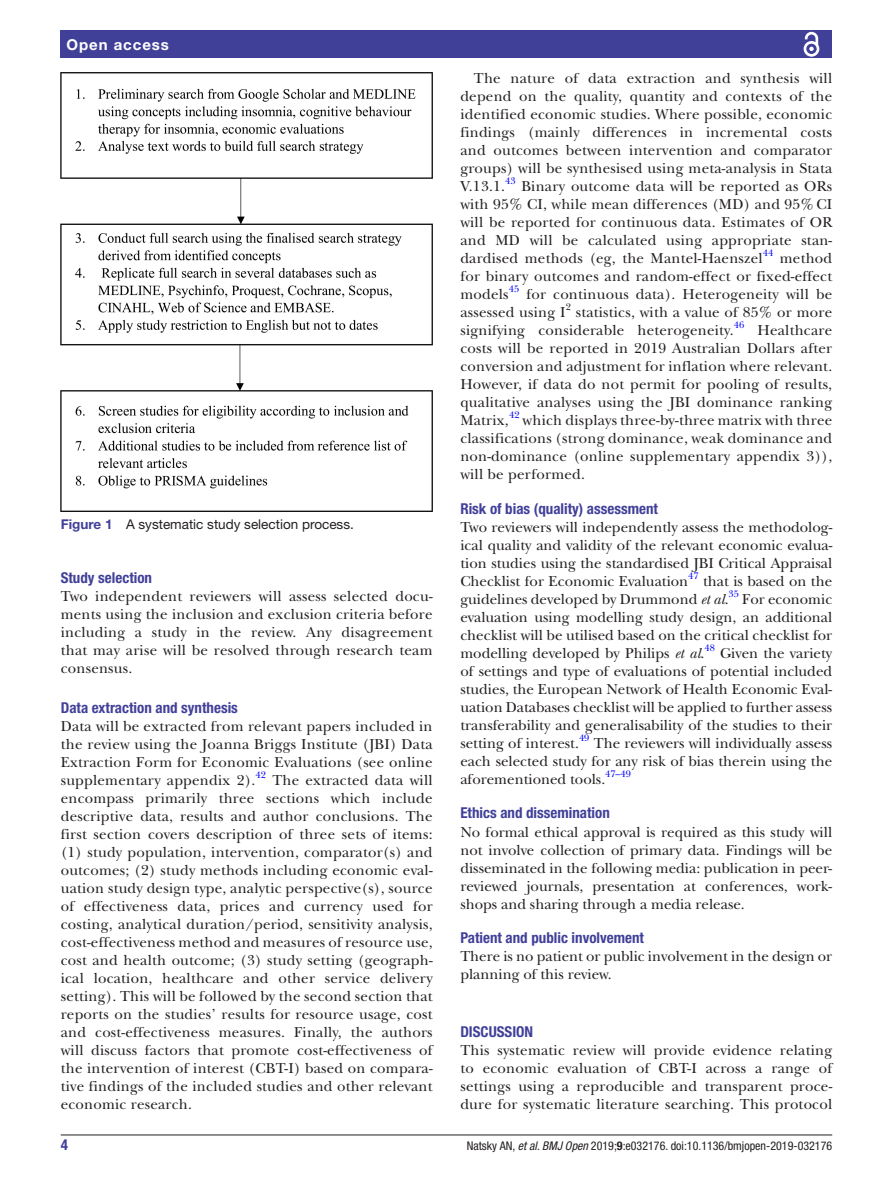
<style>
.page{position:relative;width:893px;height:1191px;background:#fff}
.page>*{position:absolute;margin:0;border:0;box-sizing:border-box;transform-origin:0 0}
.t1{font:15px/18px "New Baskerville";letter-spacing:.015em;color:#231f20;text-align:justify}
.t2{font:700 condensed 15px "Helvetica Neue LT Std";color:#414099}
.t3{font:700 15px "Helvetica Neue LT Std";letter-spacing:.065em;color:#fff}
.t4{font:13.5px "Helvetica Neue LT Std";color:#231f20}
.t5{font:condensed 12px "Helvetica Neue LT Std";color:#231f20}
.t6{font:9.9px "New Baskerville";color:#00f}
.t7{font:9.9px "New Baskerville";color:#231f20}
.s1{font-weight:700;color:#414099}
.s2{font-style:italic}
.s3{font-weight:700}
</style>
<div class="page">
<hr style="left:61px;top:1134px;width:771px;height:1px;background:#231f20">
<div style="left:61px;top:31px;width:771px;height:27px;background:#414099"></div>
<svg style="left:803px;top:31px;width:17px;height:26px"></svg>
<img style="left:61px;top:73px;width:372px;height:438px">
<p class="t3" style="left:66px;top:35px;width:104px">Open access</p>
<p class="t4" style="left:61px;top:516px;width:295px"><span class="s1">Figure 1</span> A systematic study selection process.</p>
<p class="t2" style="left:61px;top:568px;width:93px">Study selection</p>
<p class="t1" style="left:61px;top:587px;width:373px">Two independent reviewers will assess selected docu&shy;ments using the inclusion and exclusion criteria before including a study in the review. Any disagreement that may arise will be resolved through research team consensus.</p>
<p class="t2" style="left:61px;top:698px;width:179px">Data extraction and synthesis</p>
<p class="t1" style="left:61px;top:717px;width:373px">Data will be extracted from relevant papers included in the review using the Joanna Briggs Institute (JBI) Data Extraction Form for Economic Evaluations (see online supplementary appendix 2).</p>
<p class="t6" style="left:256px;top:769px;width:12px">42</p>
<p class="t1" style="left:61px;top:771px;width:373px;text-indent:212px">The extracted data will encompass primarily three sections which include descriptive data, results and author conclusions. The first section covers description of three sets of items: (1) study population, intervention, comparator(s) and outcomes; (2) study methods including economic eval&shy;uation study design type, analytic perspective(s), source of effectiveness data, prices and currency used for costing, analytical duration/period, sensitivity analysis, cost-effectiveness method and measures of resource use, cost and health outcome; (3) study setting (geograph&shy;ical location, healthcare and other service delivery setting). This will be followed by the second section that reports on the studies’ results for resource usage, cost and cost-effectiveness measures. Finally, the authors will discuss factors that promote cost-effectiveness of the intervention of interest (CBT-I) based on compara&shy;tive findings of the included studies and other relevant economic research.</p>
<p class="t1" style="left:460px;top:69px;width:373px;text-indent:13px">The nature of data extraction and synthesis will depend on the quality, quantity and contexts of the identified economic studies. Where possible, economic findings (mainly differences in incremental costs and outcomes between intervention and comparator groups) will be synthesised using meta-analysis in Stata V.13.1.<sup>43</sup> Binary outcome data will be reported as ORs with 95% CI, while mean differences (MD) and 95% CI will be reported for continuous data. Estimates of OR and MD will be calculated using appropriate stan&shy;dardised methods (eg, the Mantel-Haenszel</p>
<p class="t6" style="left:763px;top:247px;width:12px">44</p>
<p class="t1" style="left:460px;top:249px;width:373px;text-indent:319px">method for binary outcomes and random-effect or fixed-effect models</p>
<p class="t6" style="left:509px;top:283px;width:12px">45</p>
<p class="t1" style="left:460px;top:285px;width:373px;text-indent:66px">for continuous data). Heterogeneity will be assessed using I</p>
<p class="t7" style="left:566px;top:301px;width:7px">2</p>
<p class="t1" style="left:460px;top:303px;width:373px;text-indent:115px">statistics, with a value of 85% or more signifying considerable heterogeneity.</p>
<p class="t6" style="left:734px;top:319px;width:12px">46</p>
<p class="t1" style="left:460px;top:321px;width:373px;text-indent:297px">Healthcare costs will be reported in 2019 Australian Dollars after conversion and adjustment for inflation where relevant.<br>However, if data do not permit for pooling of results, qualitative analyses using the JBI dominance ranking Matrix,</p>
<p class="t6" style="left:509px;top:409px;width:12px">42</p>
<p class="t1" style="left:460px;top:411px;width:373px;text-indent:62px">which displays three-by-three matrix with three classifications (strong dominance, weak dominance and non-dominance (online supplementary appendix 3)), will be performed.</p>
<p class="t2" style="left:460px;top:499px;width:199px">Risk of bias (quality) assessment</p>
<p class="t1" style="left:460px;top:518px;width:373px">Two reviewers will independently assess the methodolog&shy;ical quality and validity of the relevant economic evalua&shy;tion studies using the standardised JBI Critical Appraisal Checklist for Economic Evaluation</p>
<p class="t6" style="left:688px;top:570px;width:12px">47</p>
<p class="t1" style="left:460px;top:572px;width:373px;text-indent:243px">that is based on the guidelines developed by Drummond <span class="s2">et al</span>.</p>
<p class="t6" style="left:729px;top:588px;width:12px">35</p>
<p class="t1" style="left:460px;top:590px;width:373px;text-indent:282px">For economic evaluation using modelling study design, an additional checklist will be utilised based on the critical checklist for modelling developed by Philips <span class="s2">et al</span>.</p>
<p class="t6" style="left:704px;top:642px;width:12px">48</p>
<p class="t1" style="left:460px;top:644px;width:373px;text-indent:260px">Given the variety of settings and type of evaluations of potential included studies, the European Network of Health Economic Eval&shy;uation Databases checklist will be applied to further assess transferability and generalisability of the studies to their setting of interest.</p>
<p class="t6" style="left:579px;top:732px;width:12px">49</p>
<p class="t1" style="left:460px;top:734px;width:373px;text-indent:133px">The reviewers will individually assess each selected study for any risk of bias therein using the aforementioned tools.</p>
<p class="t6" style="left:605px;top:768px;width:27px">47–49</p>
<p class="t2" style="left:460px;top:804px;width:151px">Ethics and dissemination</p>
<p class="t1" style="left:460px;top:822px;width:373px">No formal ethical approval is required as this study will not involve collection of primary data. Findings will be disseminated in the following media: publication in peer&shy;reviewed journals, presentation at conferences, work&shy;shops and sharing through a media release.</p>
<p class="t2" style="left:460px;top:928px;width:185px">Patient and public involvement</p>
<p class="t1" style="left:460px;top:947px;width:373px">There is no patient or public involvement in the design or planning of this review.</p>
<p class="t2" style="left:460px;top:1023px;width:8px">Disc</p>
<p class="t2" style="left:489px;top:1023px;width:16px">ussio</p>
<p class="t2" style="left:525px;top:1023px;width:10px">n</p>
<p class="t1" style="left:460px;top:1041px;width:373px">This systematic review will provide evidence relating to economic evaluation of CBT-I across a range of settings using a reproducible and transparent proce&shy;dure for systematic literature searching. This protocol</p>
<p class="t2" style="left:61px;top:1135px;width:9px">4</p>
<p class="t5" style="left:467px;top:1138px;width:367px">Natsky AN, <span class="s2">et al</span>. <span class="s2">BMJ Open</span> 2019;<span class="s3">9</span>:e032176. doi:10.1136/bmjopen-2019-032176</p>
</div>
